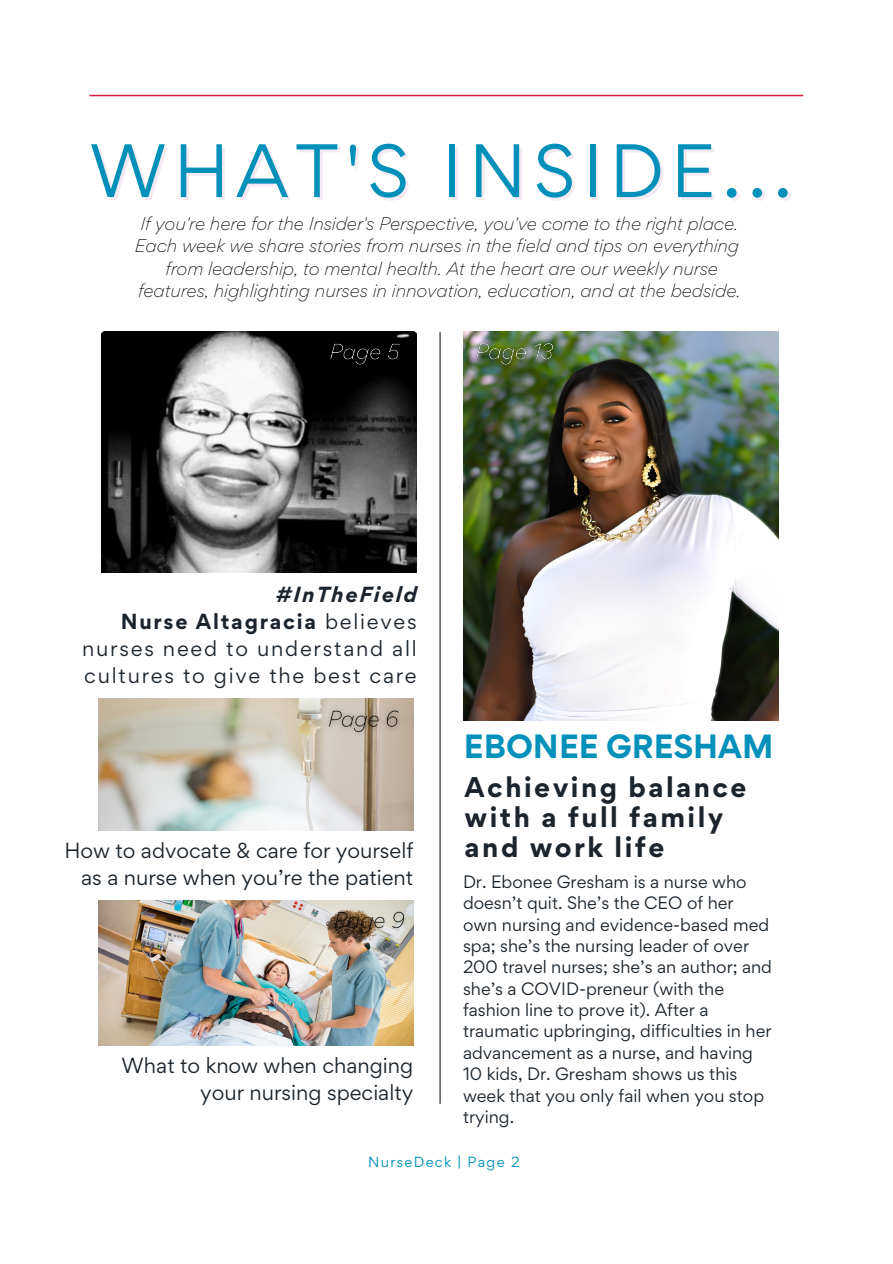
<style>
.page{position:relative;width:893px;height:1264px;background:#fff}
.page>*{position:absolute;margin:0;border:0;box-sizing:border-box;transform-origin:0 0}
.t1{font:67.5px "Gordita";letter-spacing:.1em;color:#0090ba}
.t2{font:700 30px "Gordita";color:#0090ba}
.t3{font:700 25.5px/30.3px "Gordita";letter-spacing:.095em;color:#1b242c}
.t4{font:19.5px/27px "Gordita";color:#1b242c;text-align:right}
.t5{font:19.5px/27px "Gordita";letter-spacing:.09em;color:#1b242c;text-align:right}
.t6{font:italic 300 16.5px/22.5px "Gordita";color:#000;text-align:center}
.t7{font:16.05px/21.3px "Gordita";color:#1b242c}
.t8{font:13.05px "Gordita";letter-spacing:.1em;color:#0090ba}
.s1{font-weight:700;font-style:italic}
.s2{font-weight:700}
</style>
<div class="page">
<svg style="left:89px;top:95px;width:714px;height:1px"></svg>
<svg style="left:439px;top:332px;width:2px;height:771px;background:#7d7e80"></svg>
<img style="left:464px;top:331px;width:314px;height:389px">
<img style="left:466px;top:331px;width:102px;height:44px">
<img style="left:98px;top:699px;width:315px;height:131px">
<img style="left:318px;top:698px;width:96px;height:44px">
<img style="left:102px;top:331px;width:315px;height:241px">
<img style="left:323px;top:333px;width:88px;height:39px">
<img style="left:98px;top:900px;width:315px;height:145px">
<img style="left:327px;top:901px;width:83px;height:39px">
<h1 class="t1" style="left:89px;top:125px;width:704px">WHAT'S INSIDE...</h1>
<p class="t6" style="left:135px;top:212px;width:607px">If you're here for the Insider's Perspective, you've come to the right place.<br>Each week we share stories from nurses in the field and tips on everything from leadership, to mental health. At the heart are our weekly nurse features, highlighting nurses in innovation, education, and at the bedside.</p>
<p class="t5" style="left:82px;top:580px;width:336px"><span class="s1">#InTheField<br></span><span class="s2">Nurse Altagracia</span> believes nurses need to understand all cultures to give the best care</p>
<h2 class="t2" style="left:464px;top:726px;width:311px">EBONEE GRESHAM</h2>
<h3 class="t3" style="left:464px;top:771px;width:283px">Achieving balance with a full family</h3>
<p class="t4" style="left:64px;top:836px;width:350px">How to advocate &amp; care for yourself</p>
<h3 class="t3" style="left:464px;top:832px;width:201px">and work life</h3>
<p class="t4" style="left:81px;top:863px;width:333px">as a nurse when you’re the patient</p>
<p class="t7" style="left:463px;top:870px;width:310px">Dr. Ebonee Gresham is a nurse who doesn’t quit. She’s the CEO of her own nursing and evidence-based med spa; she’s the nursing leader of over<br>200 travel nurses; she’s an author; and she’s a COVID-preneur (with the fashion line to prove it). After a traumatic upbringing, difficulties in her advancement as a nurse, and having<br>10 kids, Dr. Gresham shows us this week that you only fail when you stop trying.</p>
<p class="t4" style="left:122px;top:1051px;width:293px">What to know when changing your nursing specialty</p>
<p class="t8" style="left:368px;top:1152px;width:153px">NurseDeck | Page 2</p>
</div>
